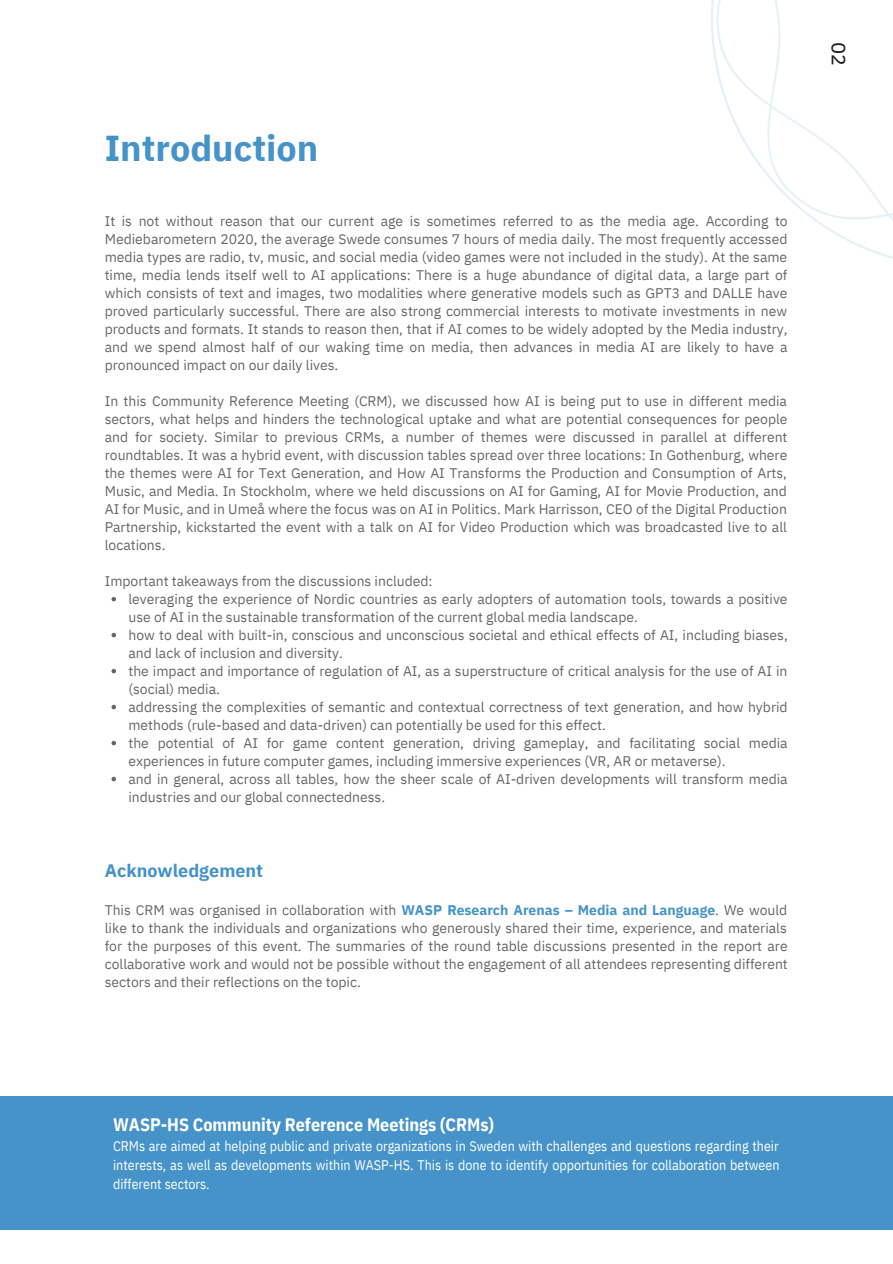
<style>
.page{position:relative;width:893px;height:1264px;background:#fff}
.page>*{position:absolute;margin:0;border:0;box-sizing:border-box;transform-origin:0 0}
.t1{font:700 36px "IBM Plex Sans";color:#4593c8}
.t2{font:19.8px "Clear Sans";color:#222}
.t3{font:700 18px "IBM Plex Sans Cond";color:#fff}
.t4{font:700 18px "IBM Plex Sans";color:#4593c8}
.t5{font:13.95px/18px "IBM Plex Sans";color:#666;text-align:justify}
.t6{font:13.95px/19px "IBM Plex Sans Cond";color:#fff;text-align:justify}
.s1{font-weight:700;color:#4593c8}
</style>
<div class="page">
<img style="left:711px;top:0;width:181px;height:259px">
<div style="left:0;top:1096px;width:892px;height:134px;background:#4593c8"></div>
<svg style="left:111px;top:597px;width:5px;height:4px"></svg>
<svg style="left:111px;top:633px;width:5px;height:4px"></svg>
<svg style="left:111px;top:669px;width:5px;height:4px"></svg>
<svg style="left:111px;top:705px;width:5px;height:4px"></svg>
<svg style="left:111px;top:740px;width:5px;height:5px"></svg>
<svg style="left:111px;top:776px;width:5px;height:5px"></svg>
<h1 class="t1" style="left:105px;top:124px;width:215px">Introduction</h1>
<p class="t5" style="left:105px;top:211px;width:684px">It is not without reason that our current age is sometimes referred to as the media age. According to Mediebarometern 2020, the average Swede consumes 7 hours of media daily. The most frequently accessed media types are radio, tv, music, and social media (video games were not included in the study). At the same time, media lends itself well to AI applications: There is a huge abundance of digital data, a large part of which consists of text and images, two modalities where generative models such as GPT3 and DALLE have proved particularly successful. There are also strong commercial interests to motivate investments in new products and formats. It stands to reason then, that if AI comes to be widely adopted by the Media industry, and we spend almost half of our waking time on media, then advances in media AI are likely to have a pronounced impact on our daily lives.</p>
<p class="t5" style="left:105px;top:391px;width:684px">In this Community Reference Meeting (CRM), we discussed how AI is being put to use in different media sectors, what helps and hinders the technological uptake and what are potential consequences for people and for society. Similar to previous CRMs, a number of themes were discussed in parallel at different roundtables. It was a hybrid event, with discussion tables spread over three locations: In Gothenburg, where the themes were AI for Text Generation, and How AI Transforms the Production and Consumption of Arts, Music, and Media. In Stockholm, where we held discussions on AI for Gaming, AI for Movie Production, and AI for Music, and in Umeå where the focus was on AI in Politics. Mark Harrisson, CEO of the Digital Production Partnership, kickstarted the event with a talk on AI for Video Production which was broadcasted live to all locations.</p>
<p class="t5" style="left:105px;top:571px;width:329px">Important takeaways from the discussions included:</p>
<p class="t5" style="left:128px;top:589px;width:660px;text-align:left">leveraging the experience of Nordic countries as early adopters of automation tools, towards a positive use of AI in the sustainable transformation of the current global media landscape.<br>how to deal with built-in, conscious and unconscious societal and ethical effects of AI, including biases, and lack of inclusion and diversity.<br>the impact and importance of regulation of AI, as a superstructure of critical analysis for the use of AI in (social) media.<br>addressing the complexities of semantic and contextual correctness of text generation, and how hybrid methods (rule-based and data-driven) can potentially be used for this effect.<br>the potential of AI for game content generation, driving gameplay, and facilitating social media experiences in future computer games, including immersive experiences (VR, AR or metaverse).<br>and in general, across all tables, how the sheer scale of AI-driven developments will transform media industries and our global connectedness.</p>
<p class="t4" style="left:105px;top:858px;width:160px">Acknowledgement</p>
<p class="t5" style="left:105px;top:900px;width:684px">This CRM was organised in collaboration with <span class="s1">WASP Research Arenas – Media and Language</span>. We would like to thank the individuals and organizations who generously shared their time, experience, and materials for the purposes of this event. The summaries of the round table discussions presented in the report are collaborative work and would not be possible without the engagement of all attendees representing different sectors and their reflections on the topic.</p>
<h2 class="t2" style="left:853px;top:42px;width:25px;rotate:90deg">02</h2>
<p class="t3" style="left:113px;top:1112px;width:382px">WASP-HS Community Reference Meetings (CRMs)</p>
<p class="t6" style="left:113px;top:1136px;width:668px">CRMs are aimed at helping public and private organizations in Sweden with challenges and questions regarding their interests, as well as developments within WASP-HS. This is done to identify opportunities for collaboration between different sectors.</p>
</div>
